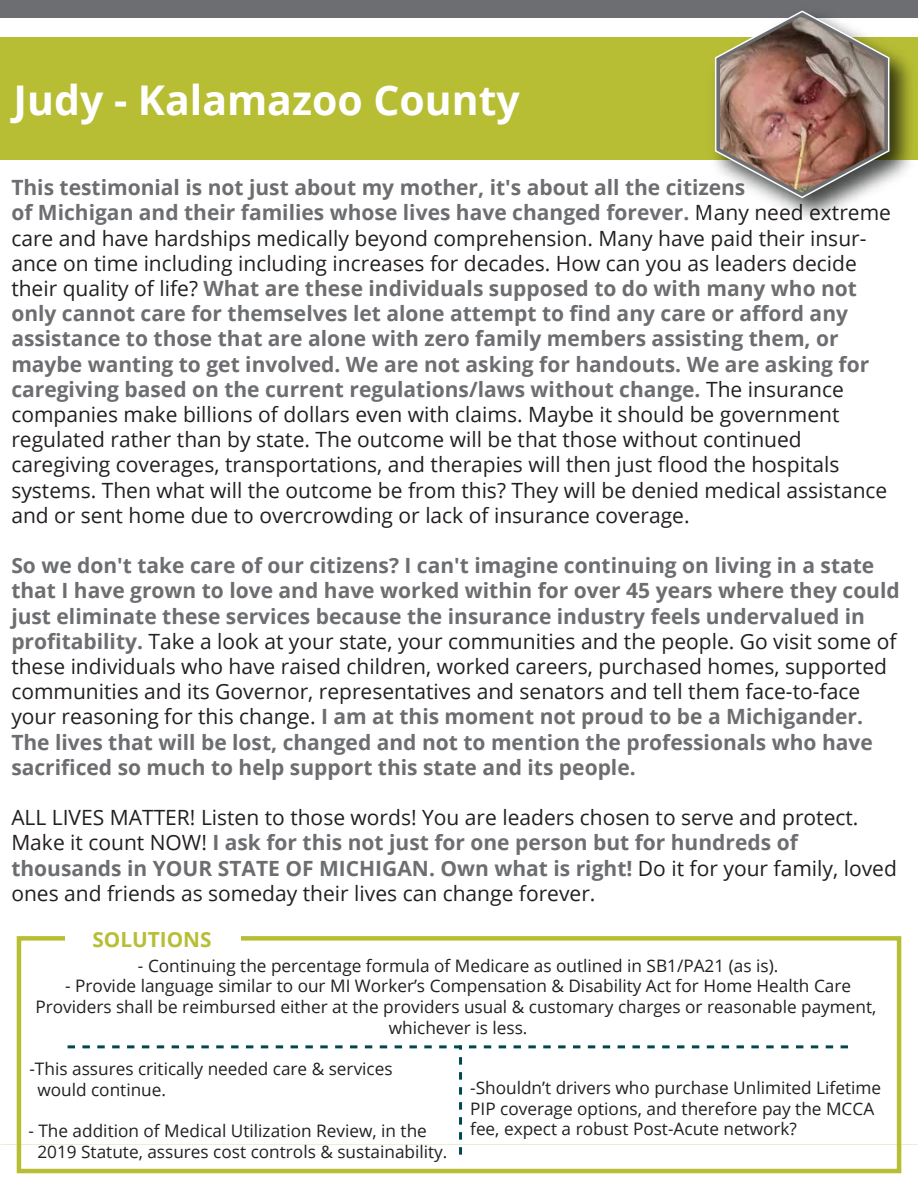
<style>
.page{position:relative;width:918px;height:1188px;background:#fff}
.page>*{position:absolute;margin:0;border:0;box-sizing:border-box;transform-origin:0 0}
.t1{font:700 40.95px "Open Sans";color:#fff}
.t2{font:21px/25.2px "Open Sans";color:#231f20}
.t3{font:700 21px/25.2px "Open Sans";color:#6d6e71}
.t4{font:700 20.85px "Open Sans";color:#b7be34}
.t5{font:17.25px/20.7px "Open Sans";color:#221f20}
.s1{font-weight:700;color:#6d6e71}
.s2{font-weight:400;color:#231f20}
</style>
<div class="page">
<div style="left:17px;top:936px;width:884px;height:237px;border:4px solid #b7be34"></div>
<div style="left:65px;top:928px;width:176px;height:26px;background:#fff"></div>
<svg style="left:68px;top:1045px;width:782px;height:110px"></svg>
<div style="left:0;top:0;width:918px;height:18px;background:#6d6e71"></div>
<div style="left:0;top:37px;width:918px;height:123px;background:#b7be34"></div>
<img style="left:771px;top:51px;width:140px;height:168px">
<svg style="left:714px;top:10px;width:177px;height:189px"></svg>
<img style="left:720px;top:16px;width:164px;height:177px">
<h1 class="t1" style="left:14px;top:71px;width:508px">Judy - Kalamazoo County</h1>
<p class="t2" style="left:11px;top:174px;width:881px"><span class="s1">This testimonial is not just about my mother, it's about all the citizens<br>of Michigan and their families whose lives have changed forever.</span> Many need extreme care and have hardships medically beyond comprehension. Many have paid their insur&shy;ance on time including including increases for decades. How can you as leaders decide their quality of life? <span class="s1">What are these individuals supposed to do with many who not only cannot care for themselves let alone attempt to find any care or afford any assistance to those that are alone with zero family members assisting them, or maybe wanting to get involved. We are not asking for handouts. We are asking for caregiving based on the current regulations/laws without change.</span> The insurance companies make billions of dollars even with claims. Maybe it should be government regulated rather than by state. The outcome will be that those without continued caregiving coverages, transportations, and therapies will then just flood the hospitals systems. Then what will the outcome be from this? They will be denied medical assistance and or sent home due to overcrowding or lack of insurance coverage.</p>
<p class="t3" style="left:11px;top:552px;width:890px">So we don't take care of our citizens? I can't imagine continuing on living in a state that I have grown to love and have worked within for over 45 years where they could just eliminate these services because the insurance industry feels undervalued in profitability. <span class="s2">Take a look at your state, your communities and the people. Go visit some of these individuals who have raised children, worked careers, purchased homes, supported communities and its Governor, representatives and senators and tell them face-to-face your reasoning for this change.</span> I am at this moment not proud to be a Michigander.<br>The lives that will be lost, changed and not to mention the professionals who have sacrificed so much to help support this state and its people.</p>
<p class="t2" style="left:11px;top:804px;width:887px">ALL LIVES MATTER! Listen to those words! You are leaders chosen to serve and protect.<br>Make it count NOW! <span class="s1">I ask for this not just for one person but for hundreds of thousands in YOUR STATE OF MICHIGAN. Own what is right!</span> Do it for your family, loved ones and friends as someday their lives can change forever.</p>
<p class="t4" style="left:92px;top:925px;width:121px">SOLUTIONS</p>
<p class="t5" style="left:138px;top:955px;width:642px">- Continuing the percentage formula of Medicare as outlined in SB1/PA21 (as is).</p>
<p class="t5" style="left:35px;top:975px;width:843px;text-align:center">- Provide language similar to our MI Worker’s Compensation &amp; Disability Act for Home Health Care<br>Providers shall be reimbursed either at the providers usual &amp; customary charges or reasonable payment, whichever is less.</p>
<p class="t5" style="left:37px;top:1058px;width:357px;text-indent:-8px">-This assures critically needed care &amp; services would continue.</p>
<p class="t5" style="left:37px;top:1120px;width:412px;text-indent:-9px">- The addition of Medical Utilization Review, in the<br>2019 Statute, assures cost controls &amp; sustainability.</p>
<p class="t5" style="left:470px;top:1077px;width:412px">-Shouldn’t drivers who purchase Unlimited Lifetime<br>PIP coverage options, and therefore pay the MCCA fee, expect a robust Post-Acute network?</p>
</div>
